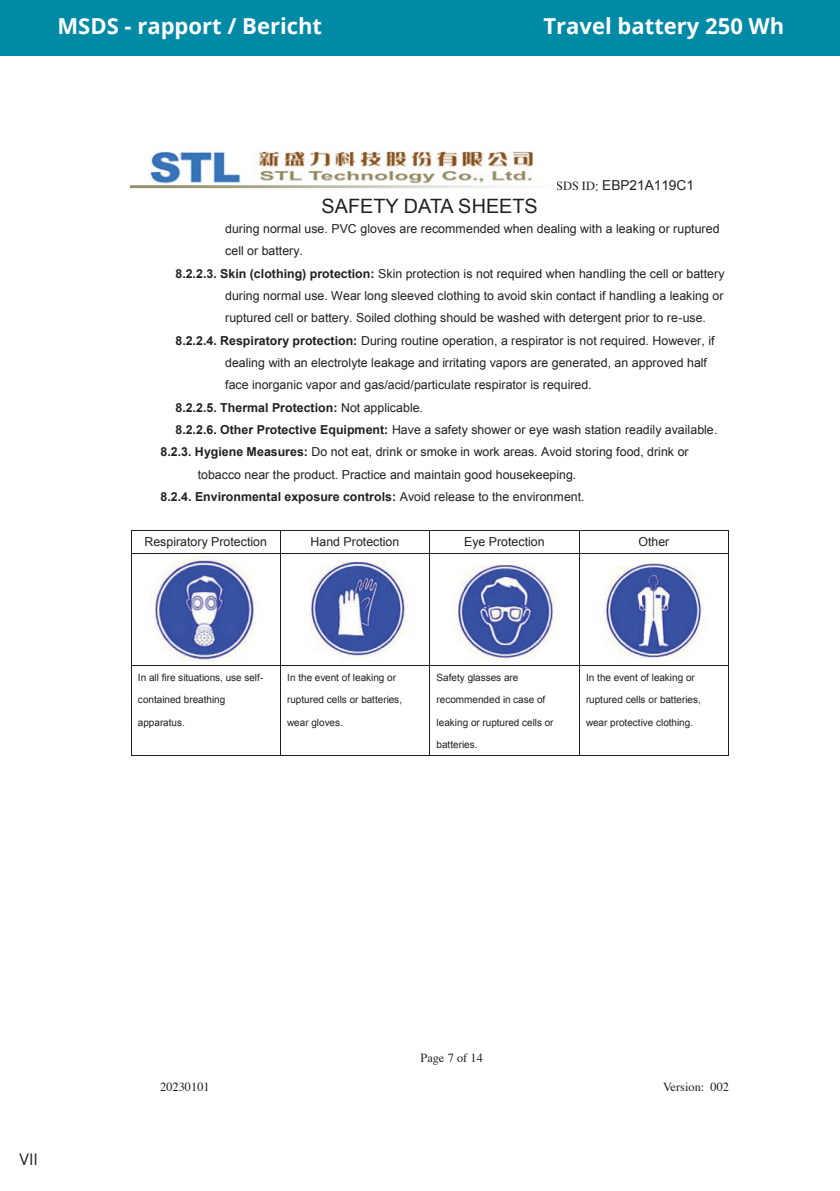
<style>
.page{position:relative;width:840px;height:1191px;background:#fff}
.page>*{position:absolute;margin:0;border:0;box-sizing:border-box;transform-origin:0 0}
.t1{font:700 22px "Open Sans";color:#fff}
.t2{font:19.8px "Arial";color:#231f20}
.t3{font:16px "Open Sans";color:#231f20}
.t4{font:13.6px "Arial";letter-spacing:-.005em;color:#231f20}
.t5{font:12.4px "Arial";color:#231f20}
.t6{font:700 12.4px "Arial";color:#231f20}
.t7{font:12.4px "Times";letter-spacing:.005em;color:#231f20}
.t8{font:10px "Arial";letter-spacing:-.005em;color:#231f20}
.s1{font-family:"Times";font-size:12.4px}
.s2{font-family:"P Ming Li U"}
.s3{font-weight:700}
.s4{font-weight:400}
</style>
<div class="page">
<div style="left:0;top:0;width:839px;height:55px;background:#008aa6"></div>
<img style="left:131px;top:152px;width:402px;height:37px">
<hr style="left:131px;top:530px;width:149px;height:1px;background:#231f20">
<hr style="left:280px;top:530px;width:149px;height:1px;background:#231f20">
<hr style="left:430px;top:530px;width:148px;height:1px;background:#231f20">
<hr style="left:579px;top:530px;width:149px;height:1px;background:#231f20">
<svg style="left:131px;top:531px;width:1px;height:22px"></svg>
<hr style="left:131px;top:553px;width:149px;height:1px;background:#231f20">
<svg style="left:280px;top:531px;width:1px;height:22px"></svg>
<hr style="left:280px;top:553px;width:149px;height:1px;background:#231f20">
<svg style="left:429px;top:530px;width:1px;height:23px"></svg>
<hr style="left:430px;top:553px;width:148px;height:1px;background:#231f20">
<hr style="left:579px;top:553px;width:149px;height:1px;background:#231f20">
<svg style="left:728px;top:530px;width:1px;height:23px"></svg>
<hr style="left:131px;top:553px;width:1px;height:112px;background:#231f20">
<hr style="left:280px;top:553px;width:1px;height:112px;background:#231f20">
<hr style="left:429px;top:553px;width:1px;height:112px;background:#231f20">
<hr style="left:578px;top:553px;width:1px;height:112px;background:#231f20">
<hr style="left:728px;top:553px;width:1px;height:112px;background:#231f20">
<hr style="left:131px;top:665px;width:149px;height:1px;background:#231f20">
<hr style="left:280px;top:665px;width:149px;height:1px;background:#231f20">
<hr style="left:430px;top:665px;width:148px;height:1px;background:#231f20">
<hr style="left:579px;top:665px;width:149px;height:1px;background:#231f20">
<hr style="left:131px;top:666px;width:1px;height:89px;background:#231f20">
<hr style="left:131px;top:755px;width:149px;height:1px;background:#231f20">
<hr style="left:280px;top:666px;width:1px;height:89px;background:#231f20">
<hr style="left:280px;top:755px;width:149px;height:1px;background:#231f20">
<hr style="left:429px;top:666px;width:1px;height:89px;background:#231f20">
<hr style="left:430px;top:755px;width:148px;height:1px;background:#231f20">
<hr style="left:578px;top:666px;width:1px;height:89px;background:#231f20">
<hr style="left:579px;top:755px;width:149px;height:1px;background:#231f20">
<hr style="left:728px;top:666px;width:1px;height:89px;background:#231f20">
<img style="left:151px;top:556px;width:105px;height:106px">
<img style="left:310px;top:556px;width:96px;height:106px">
<img style="left:454px;top:561px;width:102px;height:101px">
<img style="left:599px;top:556px;width:105px;height:106px">
<h1 class="t1" style="left:57px;top:10px;width:266px">MSDS - rapport / Bericht</h1>
<h1 class="t1" style="left:543px;top:10px;width:242px">Travel battery 250 Wh</h1>
<h2 class="t2" style="left:321px;top:193px;width:217px">SAFETY DATA SHEETS</h2>
<p class="t4" style="left:556px;top:176px;width:139px"><span class="s1">SDS ID</span><span class="s2">:</span> EBP21A119C1</p>
<p class="t5" style="left:225px;top:221px;width:495px">during normal use. PVC gloves are recommended when dealing with a leaking or ruptured</p>
<p class="t5" style="left:225px;top:243px;width:79px">cell or battery.</p>
<p class="t5" style="left:175px;top:265px;width:550px"><span class="s3">8.2.2.3. Skin (clothing) protection:</span> Skin protection is not required when handling the cell or battery</p>
<p class="t5" style="left:225px;top:287px;width:499px">during normal use. Wear long sleeved clothing to avoid skin contact if handling a leaking or</p>
<p class="t5" style="left:225px;top:310px;width:482px">ruptured cell or battery. Soiled clothing should be washed with detergent prior to re-use.</p>
<p class="t5" style="left:175px;top:332px;width:540px"><span class="s3">8.2.2.4. Respiratory protection:</span> During routine operation, a respirator is not required. However, if</p>
<p class="t5" style="left:225px;top:354px;width:483px">dealing with an electrolyte leakage and irritating vapors are generated, an approved half</p>
<p class="t5" style="left:225px;top:377px;width:368px">face inorganic vapor and gas/acid/particulate respirator is required.</p>
<p class="t6" style="left:175px;top:399px;width:249px">8.2.2.5. Thermal Protection: <span class="s4">Not applicable.</span></p>
<p class="t5" style="left:175px;top:422px;width:543px"><span class="s3">8.2.2.6. Other Protective Equipment:</span> Have a safety shower or eye wash station readily available.</p>
<p class="t5" style="left:160px;top:444px;width:529px"><span class="s3">8.2.3. Hygiene Measures:</span> Do not eat, drink or smoke in work areas. Avoid storing food, drink or</p>
<p class="t5" style="left:198px;top:466px;width:380px">tobacco near the product. Practice and maintain good housekeeping.</p>
<p class="t6" style="left:160px;top:488px;width:425px">8.2.4. Environmental exposure controls: <span class="s4">Avoid release to the environment.</span></p>
<p class="t5" style="left:144px;top:534px;width:124px">Respiratory Protection</p>
<p class="t5" style="left:310px;top:534px;width:90px">Hand Protection</p>
<p class="t5" style="left:464px;top:534px;width:82px">Eye Protection</p>
<p class="t5" style="left:638px;top:534px;width:32px">Other</p>
<p class="t8" style="left:138px;top:671px;width:127px">In all fire situations, use self-</p>
<p class="t8" style="left:138px;top:693px;width:89px">contained breathing</p>
<p class="t8" style="left:138px;top:715px;width:48px">apparatus.</p>
<p class="t8" style="left:287px;top:671px;width:110px">In the event of leaking or</p>
<p class="t8" style="left:287px;top:693px;width:116px">ruptured cells or batteries,</p>
<p class="t8" style="left:287px;top:715px;width:57px">wear gloves.</p>
<p class="t8" style="left:436px;top:671px;width:83px">Safety glasses are</p>
<p class="t8" style="left:436px;top:693px;width:110px">recommended in case of</p>
<p class="t8" style="left:436px;top:715px;width:118px">leaking or ruptured cells or</p>
<p class="t8" style="left:436px;top:738px;width:42px">batteries.</p>
<p class="t8" style="left:585px;top:671px;width:110px">In the event of leaking or</p>
<p class="t8" style="left:585px;top:693px;width:116px">ruptured cells or batteries,</p>
<p class="t8" style="left:585px;top:715px;width:108px">wear protective clothing.</p>
<p class="t3" style="left:20px;top:1148px;width:20px">VII</p>
<p class="t7" style="left:420px;top:1046px;width:64px">Page 7 of 14</p>
<p class="t7" style="left:160px;top:1075px;width:51px">20230101</p>
<p class="t7" style="left:662px;top:1075px;width:67px">Version: 002</p>
</div>
